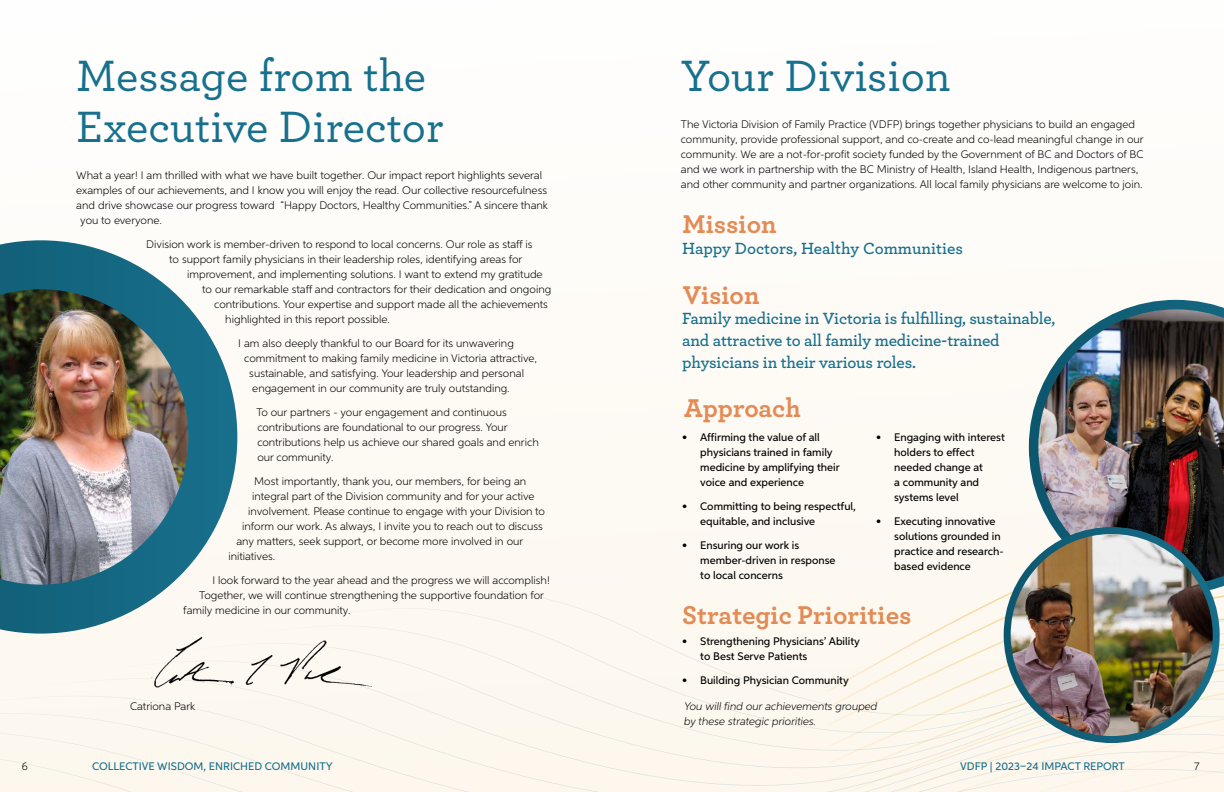
<style>
.page{position:relative;width:1224px;height:792px;background:#fefcf8}
.page>*{position:absolute;margin:0;border:0;box-sizing:border-box;transform-origin:0 0}
.t1{font:500 46px/51px "Archer";color:#17708d}
.t2{font:700 27px "Archer";color:#e38b55}
.t3{font:600 17px/22px "Archer";letter-spacing:-.01em;color:#17708d}
.t4{font:300 11px/15px "Aspira";color:#000}
.t5{font:500 11px/15px "Aspira";color:#000}
.t6{font:italic 300 11px/15px "Aspira";color:#000}
.t7{font:500 11px "Aspira";color:#17708d}
</style>
<div class="page">
<div style="left:22px;top:694px;width:805px;height:18px;background:#fdf8ef"></div>
<div style="left:0;top:712px;width:823px;height:17px;background:#fdf8ef"></div>
<div style="left:0;top:729px;width:827px;height:18px;background:#fdf8ee"></div>
<div style="left:0;top:747px;width:827px;height:45px;background:#fdf7ee"></div>
<img style="left:150px;top:636px;width:226px;height:57px">
<img style="left:0;top:240px;width:237px;height:394px">
<svg style="left:894px;top:594px;width:330px;height:59px"></svg>
<svg style="left:856px;top:653px;width:368px;height:21px"></svg>
<svg style="left:828px;top:674px;width:396px;height:23px"></svg>
<svg style="left:827px;top:697px;width:397px;height:95px"></svg>
<img style="left:1029px;top:300px;width:195px;height:290px">
<img style="left:1007px;top:531px;width:206px;height:209px">
<div style="left:1004px;top:527px;width:216px;height:216px;border:7px solid #fff;border-radius:50%"></div>
<h1 class="t1" style="left:76px;top:48px;width:369px">Message from the<br>Executive Director</h1>
<p class="t4" style="left:76px;top:168px;width:467px">What a year! I am thrilled with what we have built together. Our impact report highlights several</p>
<p class="t4" style="left:76px;top:183px;width:472px">examples of our achievements, and I know you will enjoy the read. Our collective resourcefulness</p>
<p class="t4" style="left:76px;top:198px;width:473px">and drive showcase our progress toward “Happy Doctors, Healthy Communities.” A sincere thank</p>
<p class="t4" style="left:80px;top:213px;width:83px">you to everyone.</p>
<p class="t4" style="left:146px;top:237px;width:388px">Division work is member-driven to respond to local concerns. Our role as staff is</p>
<p class="t4" style="left:169px;top:252px;width:355px">to support family physicians in their leadership roles, identifying areas for</p>
<p class="t4" style="left:187px;top:267px;width:357px">improvement, and implementing solutions. I want to extend my gratitude</p>
<p class="t4" style="left:202px;top:282px;width:350px">to our remarkable staff and contractors for their dedication and ongoing</p>
<p class="t4" style="left:214px;top:297px;width:335px">contributions. Your expertise and support made all the achievements</p>
<p class="t4" style="left:225px;top:312px;width:166px">highlighted in this report possible.</p>
<p class="t4" style="left:238px;top:336px;width:277px">I am also deeply thankful to our Board for its unwavering</p>
<p class="t4" style="left:244px;top:351px;width:294px">commitment to making family medicine in Victoria attractive,</p>
<p class="t4" style="left:249px;top:366px;width:276px">sustainable, and satisfying. Your leadership and personal</p>
<p class="t4" style="left:252px;top:381px;width:259px">engagement in our community are truly outstanding.</p>
<p class="t4" style="left:256px;top:405px;width:284px">To our partners - your engagement and continuous contributions are foundational to our progress. Your contributions help us achieve our shared goals and enrich our community.</p>
<p class="t4" style="left:254px;top:474px;width:274px">Most importantly, thank you, our members, for being an</p>
<p class="t4" style="left:252px;top:489px;width:284px">integral part of the Division community and for your active</p>
<p class="t4" style="left:248px;top:504px;width:298px">involvement. Please continue to engage with your Division to</p>
<p class="t4" style="left:242px;top:519px;width:302px">inform our work. As always, I invite you to reach out to discuss</p>
<p class="t4" style="left:236px;top:534px;width:288px">any matters, seek support, or become more involved in our</p>
<p class="t4" style="left:228px;top:549px;width:48px">initiatives.</p>
<p class="t4" style="left:212px;top:573px;width:339px">I look forward to the year ahead and the progress we will accomplish!</p>
<p class="t4" style="left:199px;top:588px;width:346px">Together, we will continue strengthening the supportive foundation for</p>
<p class="t4" style="left:183px;top:603px;width:169px">family medicine in our community.</p>
<p class="t4" style="left:130px;top:699px;width:67px">Catriona Park</p>
<h1 class="t1" style="left:681px;top:48px;width:271px">Your Division</h1>
<p class="t4" style="left:681px;top:117px;width:464px">The Victoria Division of Family Practice (VDFP) brings together physicians to build an engaged community, provide professional support, and co-create and co-lead meaningful change in our community. We are a not-for-profit society funded by the Government of BC and Doctors of BC and we work in partnership with the BC Ministry of Health, Island Health, Indigenous partners, and other community and partner organizations. All local family physicians are welcome to join.</p>
<h2 class="t2" style="left:682px;top:202px;width:96px">Mission</h2>
<h3 class="t3" style="left:682px;top:236px;width:282px">Happy Doctors, Healthy Communities</h3>
<h2 class="t2" style="left:683px;top:273px;width:78px">Vision</h2>
<h3 class="t3" style="left:682px;top:307px;width:375px">Family medicine in Victoria is fulfilling, sustainable, and attractive to all family medicine-trained physicians in their various roles.</h3>
<h2 class="t2" style="left:684px;top:387px;width:118px">Approach</h2>
<p class="t5" style="left:700px;top:430px;width:141px;text-indent:-18px">• Affirming the value of all physicians trained in family medicine by amplifying their voice and experience</p>
<p class="t5" style="left:700px;top:499px;width:157px;text-indent:-18px">• Committing to being respectful, equitable, and inclusive</p>
<p class="t5" style="left:700px;top:538px;width:137px;text-indent:-18px">• Ensuring our work is member-driven in response to local concerns</p>
<p class="t5" style="left:894px;top:430px;width:112px;text-indent:-18px">• Engaging with interest holders to effect needed change at<br>a community and systems level</p>
<p class="t5" style="left:894px;top:514px;width:111px;text-indent:-18px">• Executing innovative solutions grounded in practice and research&shy;based evidence</p>
<h2 class="t2" style="left:682px;top:593px;width:231px">Strategic Priorities</h2>
<p class="t5" style="left:700px;top:634px;width:161px;text-indent:-18px">• Strengthening Physicians’ Ability to Best Serve Patients</p>
<p class="t5" style="left:682px;top:673px;width:168px">• Building Physician Community</p>
<p class="t6" style="left:684px;top:698px;width:195px">You will find our achievements grouped by these strategic priorities.</p>
<p class="t4" style="left:22px;top:759px;width:7px">6</p>
<p class="t7" style="left:92px;top:760px;width:242px">COLLECTIVE WISDOM, ENRICHED COMMUNITY</p>
<p class="t7" style="left:960px;top:760px;width:166px">VDFP | 2023–24 IMPACT REPORT</p>
<p class="t4" style="left:1194px;top:759px;width:7px">7</p>
</div>
